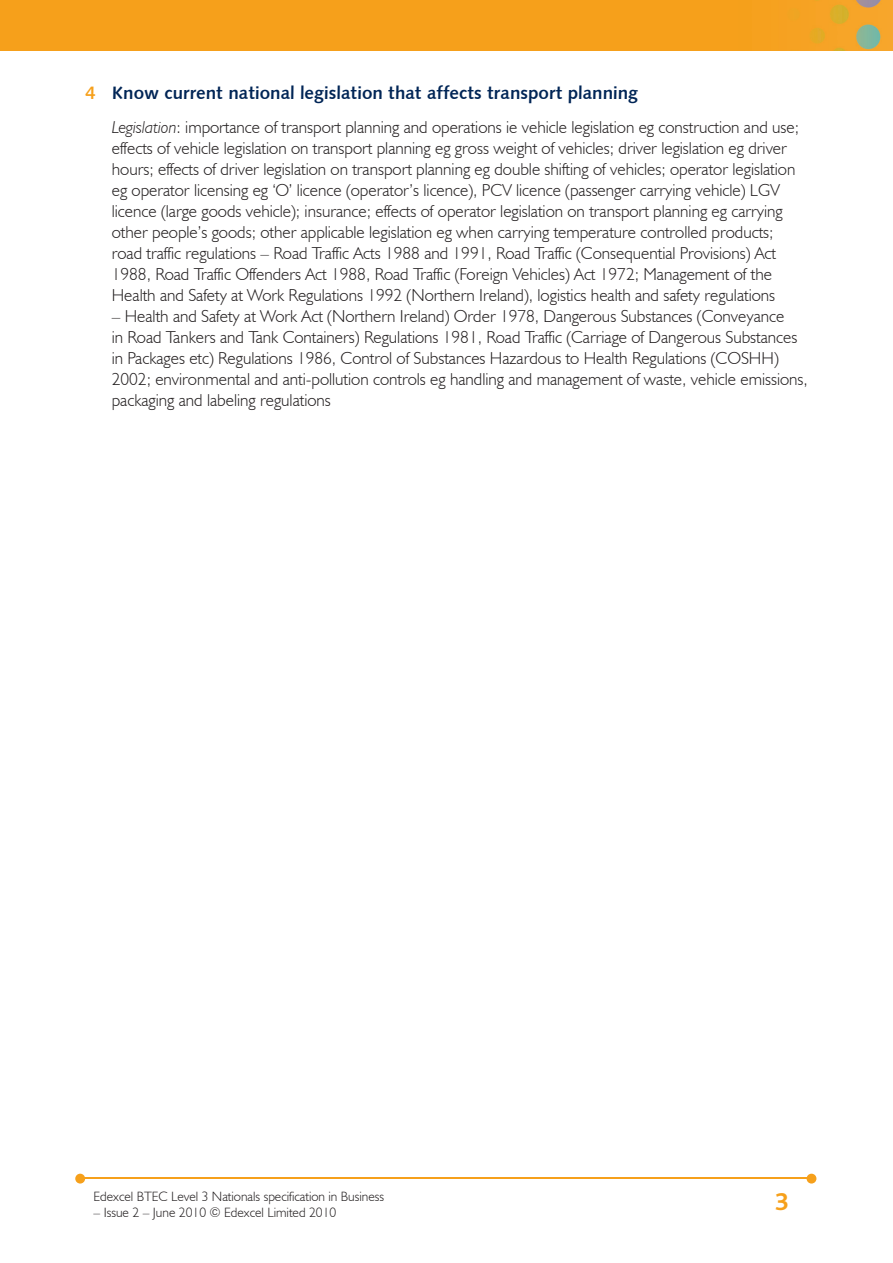
<style>
.page{position:relative;width:893px;height:1263px;background:#fff}
.page>*{position:absolute;margin:0;border:0;box-sizing:border-box;transform-origin:0 0}
.t1{font:700 25.5px "Bliss";color:#f6a01b}
.t2{font:18px "Humanist 531 BT Bold A";color:#002556}
.t3{font:300 17.25px/21px "Humanist 521 BT";color:#231f20}
.t4{font:300 13.5px "Humanist 521 BT";color:#231f20}
.s1{color:#f6a01b}
.s2{font-style:italic}
</style>
<div class="page">
<img style="left:0;top:0;width:893px;height:51px">
<hr style="left:82px;top:1178px;width:728px;height:1px;background:#f6a01b">
<svg style="left:807px;top:1174px;width:9px;height:9px"></svg>
<svg style="left:75px;top:1174px;width:10px;height:9px"></svg>
<p class="t2" style="left:85px;top:81px;width:555px"><span class="s1">4</span> Know current national legislation that affects transport planning</p>
<p class="t3" style="left:112px;top:117px;width:689px"><span class="s2">Legislation</span>: importance of transport planning and operations ie vehicle legislation eg construction and use; effects of vehicle legislation on transport planning eg gross weight of vehicles; driver legislation eg driver hours; effects of driver legislation on transport planning eg double shifting of vehicles; operator legislation eg operator licensing eg ‘O’ licence (operator’s licence), PCV licence (passenger carrying vehicle) LGV licence (large goods vehicle); insurance; effects of operator legislation on transport planning eg carrying other people’s goods; other applicable legislation eg when carrying temperature controlled products; road traffic regulations – Road Traffic Acts 1988 and 1991, Road Traffic (Consequential Provisions) Act 1988, Road Traffic Offenders Act 1988, Road Traffic (Foreign Vehicles) Act 1972; Management of the Health and Safety at Work Regulations 1992 (Northern Ireland), logistics health and safety regulations</p>
<p class="t3" style="left:112px;top:306px;width:698px">– Health and Safety at Work Act (Northern Ireland) Order 1978, Dangerous Substances (Conveyance<br>in Road Tankers and Tank Containers) Regulations 1981, Road Traffic (Carriage of Dangerous Substances in Packages etc) Regulations 1986, Control of Substances Hazardous to Health Regulations (COSHH)<br>2002; environmental and anti-pollution controls eg handling and management of waste, vehicle emissions, packaging and labeling regulations</p>
<p class="t4" style="left:94px;top:1188px;width:292px">Edexcel BTEC Level 3 Nationals specification in Business</p>
<p class="t4" style="left:94px;top:1204px;width:244px">– Issue 2 – June 2010 © Edexcel Limited 2010</p>
<h1 class="t1" style="left:775px;top:1189px;width:15px">3</h1>
</div>
